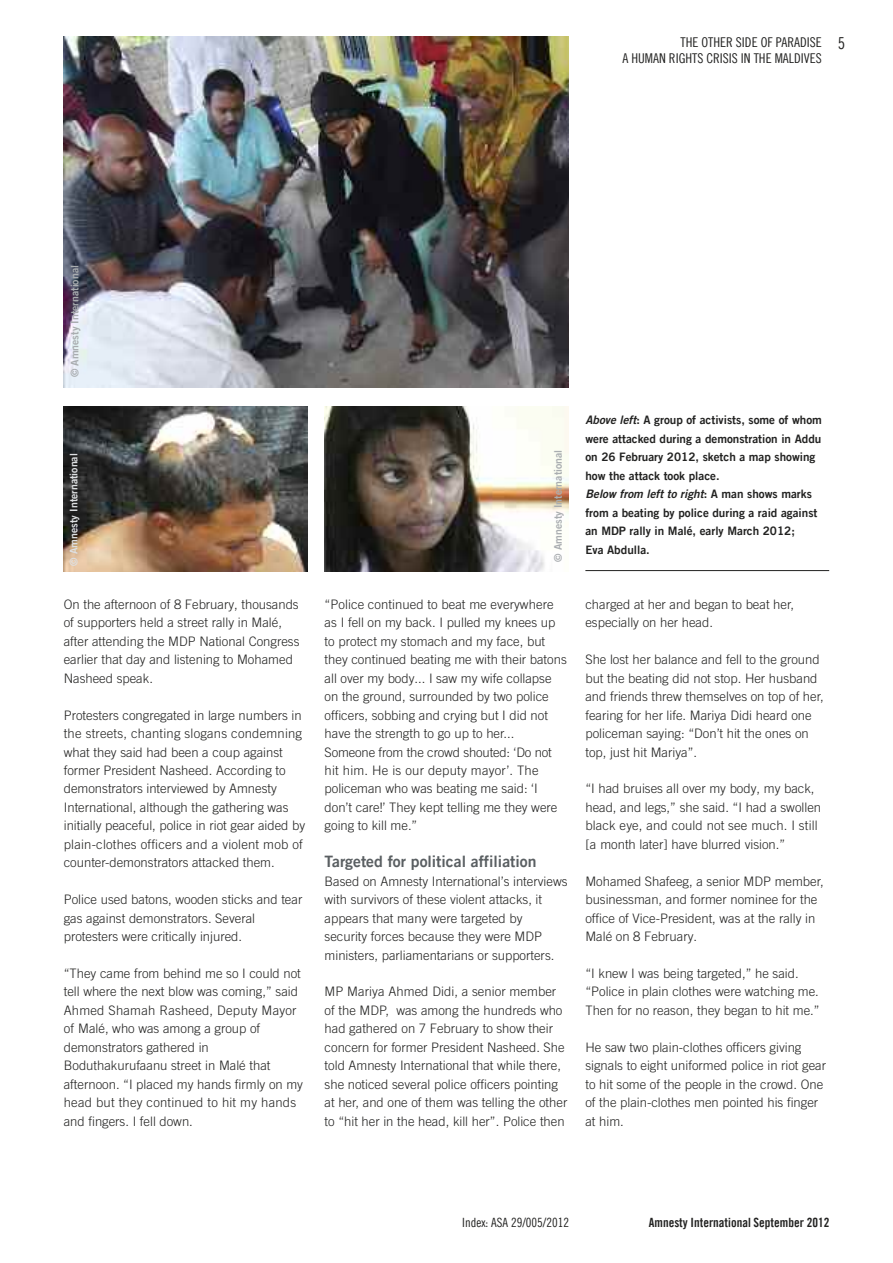
<style>
.page{position:relative;width:893px;height:1263px;background:#fff}
.page>*{position:absolute;margin:0;border:0;box-sizing:border-box;transform-origin:0 0}
.t1{font:16.5px "Amnesty Trade Gothic Cn 18";color:#222221}
.t2{font:15.75px "Amnesty Trade Gothic Bd 2";color:#5a5f62}
.t3{font:13.5px/16.2px "Amnesty Trade Gothic Cn 18";color:#222221;text-align:right}
.t4{font:300 13.05px/18.5px "Amnesty Trade Gothic";color:#222221}
.t5{font:12.75px "Amnesty Trade Gothic Bd Cn 20";color:#222221}
.t6{font:12.75px "Amnesty Trade Gothic Cn 18";color:#222221}
.t7{font:11.7px/18.5px "Amnesty Trade Gothic Bd 2";color:#222221}
.t8{font:11.7px "Amnesty Trade Gothic Bd 2 Obl";color:#222221}
.t9{font:10.5px "Amnesty Trade Gothic Bd 2";color:#a9adb0}
.t10{font:10.5px "Amnesty Trade Gothic Bd 2";color:#dee0e2}
.s1{font-family:"Amnesty Trade Gothic Bd 2 Obl"}
.s2{font-family:"Amnesty Trade Gothic Bd 2"}
</style>
<div class="page">
<img style="left:325px;top:406px;width:243px;height:166px">
<img style="left:64px;top:406px;width:244px;height:166px">
<img style="left:64px;top:37px;width:504px;height:350px">
<hr style="left:585px;top:570px;width:244px;height:1px;background:#222221">
<p class="t3" style="left:622px;top:34px;width:201px">THE OTHER SIDE OF PARADISE<br>A HUMAN RIGHTS CRISIS IN THE MALDIVES</p>
<p class="t1" style="left:838px;top:33px;width:9px">5</p>
<p class="t9" style="left:68px;top:377px;width:114px;rotate:-90deg">© Amnesty International</p>
<p class="t10" style="left:67px;top:566px;width:114px;rotate:-90deg">© Amnesty International</p>
<p class="t4" style="left:64px;top:595px;width:237px">On the afternoon of 8 February, thousands of supporters held a street rally in Malé, after attending the MDP National Congress earlier that day and listening to Mohamed Nasheed speak.</p>
<p class="t4" style="left:64px;top:705px;width:243px">Protesters congregated in large numbers in the streets, chanting slogans condemning what they said had been a coup against former President Nasheed. According to demonstrators interviewed by Amnesty International, although the gathering was initially peaceful, police in riot gear aided by plain-clothes officers and a violent mob of counter-demonstrators attacked them.</p>
<p class="t4" style="left:64px;top:890px;width:240px">Police used batons, wooden sticks and tear gas against demonstrators. Several protesters were critically injured.</p>
<p class="t4" style="left:64px;top:964px;width:241px">“They came from behind me so I could not tell where the next blow was coming,” said Ahmed Shamah Rasheed, Deputy Mayor of Malé, who was among a group of demonstrators gathered in Boduthakurufaanu street in Malé that afternoon. “I placed my hands firmly on my head but they continued to hit my hands and fingers. I fell down.</p>
<p class="t9" style="left:551px;top:562px;width:114px;rotate:-90deg">© Amnesty International</p>
<p class="t4" style="left:325px;top:595px;width:244px">“Police continued to beat me everywhere as I fell on my back. I pulled my knees up to protect my stomach and my face, but they continued beating me with their batons all over my body... I saw my wife collapse on the ground, surrounded by two police officers, sobbing and crying but I did not have the strength to go up to her...<br>Someone from the crowd shouted: ‘Do not hit him. He is our deputy mayor’. The policeman who was beating me said: ‘I don’t care!’ They kept telling me they were going to kill me.”</p>
<p class="t2" style="left:325px;top:852px;width:213px">Targeted for political affiliation</p>
<p class="t4" style="left:325px;top:871px;width:244px">Based on Amnesty International’s interviews with survivors of these violent attacks, it appears that many were targeted by security forces because they were MDP ministers, parliamentarians or supporters.</p>
<p class="t4" style="left:325px;top:982px;width:244px">MP Mariya Ahmed Didi, a senior member of the MDP, was among the hundreds who had gathered on 7 February to show their concern for former President Nasheed. She told Amnesty International that while there, she noticed several police officers pointing at her, and one of them was telling the other to “hit her in the head, kill her”. Police then</p>
<p class="t7" style="left:585px;top:411px;width:238px"><span class="s1">Above left</span>: A group of activists, some of whom were attacked during a demonstration in Addu on 26 February 2012, sketch a map showing how the attack took place.</p>
<p class="t8" style="left:585px;top:487px;width:228px">Below from left to right<span class="s2">: A man shows marks</span></p>
<p class="t7" style="left:585px;top:503px;width:234px">from a beating by police during a raid against an MDP rally in Malé, early March 2012;<br>Eva Abdulla.</p>
<p class="t4" style="left:585px;top:595px;width:210px">charged at her and began to beat her, especially on her head.</p>
<p class="t4" style="left:585px;top:650px;width:240px">She lost her balance and fell to the ground but the beating did not stop. Her husband and friends threw themselves on top of her, fearing for her life. Mariya Didi heard one policeman saying: “Don’t hit the ones on top, just hit Mariya”.</p>
<p class="t4" style="left:585px;top:779px;width:237px">“I had bruises all over my body, my back, head, and legs,” she said. “I had a swollen black eye, and could not see much. I still [a month later] have blurred vision.”</p>
<p class="t4" style="left:585px;top:871px;width:240px">Mohamed Shafeeg, a senior MDP member, businessman, and former nominee for the office of Vice-President, was at the rally in Malé on 8 February.</p>
<p class="t4" style="left:585px;top:964px;width:236px">“I knew I was being targeted,” he said. “Police in plain clothes were watching me.<br>Then for no reason, they began to hit me.”</p>
<p class="t4" style="left:585px;top:1038px;width:242px">He saw two plain-clothes officers giving signals to eight uniformed police in riot gear to hit some of the people in the crowd. One of the plain-clothes men pointed his finger at him.</p>
<p class="t6" style="left:462px;top:1214px;width:108px">INDEX: ASA 29/005/2012</p>
<p class="t5" style="left:649px;top:1214px;width:182px">amnesty international september 2012</p>
</div>
